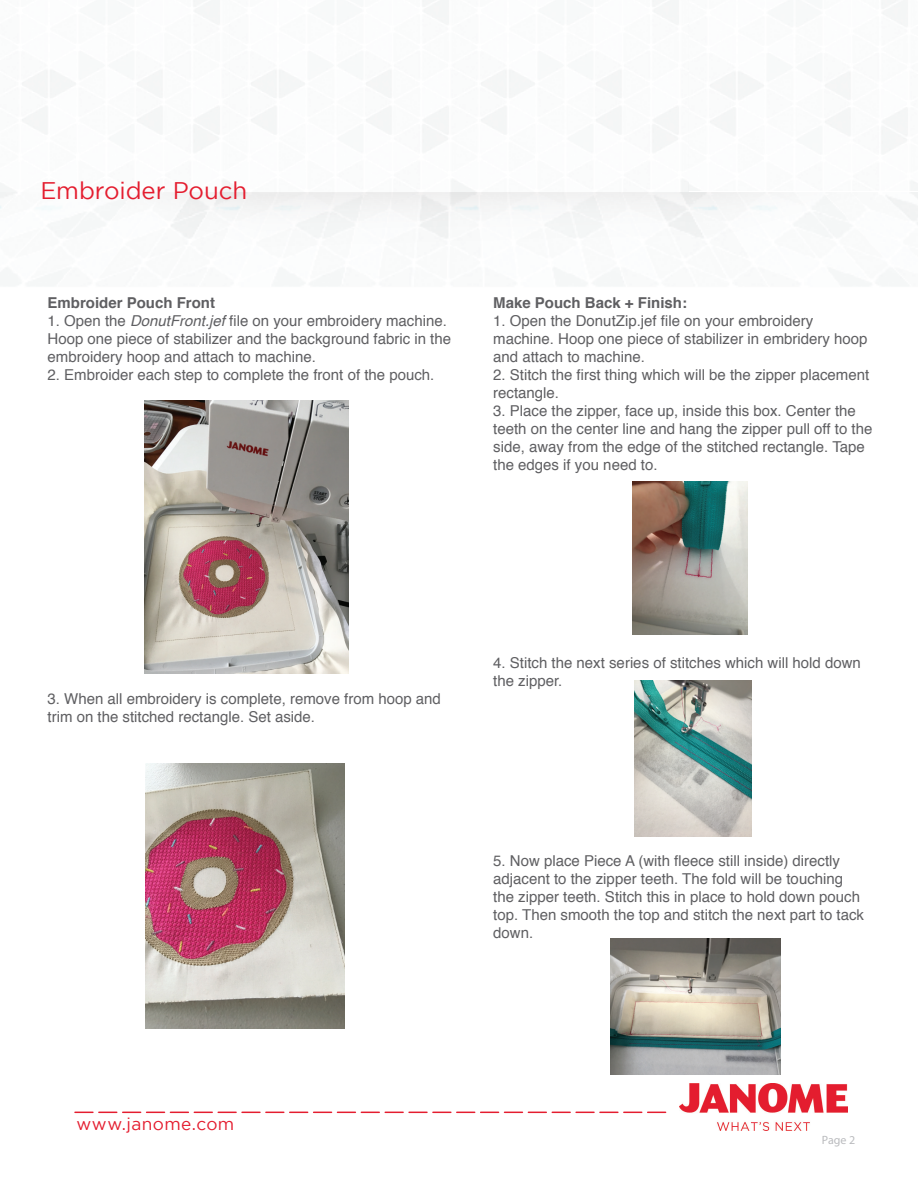
<style>
.page{position:relative;width:918px;height:1188px;background:#fff}
.page>*{position:absolute;margin:0;border:0;box-sizing:border-box;transform-origin:0 0}
.t1{font:24px "Gotham";letter-spacing:-.005em;color:#e41d2f}
.t2{font:17.25px "Gotham";letter-spacing:.025em;color:#e41d2f}
.t3{font:15px/18px "Helvetica";color:#5f5f62}
.t4{font:700 15px "Helvetica";color:#5f5f62}
.t5{font:12px "Myriad Pro";color:#babbbe}
.s1{font-style:italic}
</style>
<div class="page">
<img style="left:680px;top:1084px;width:167px;height:46px">
<svg style="left:75px;top:1112px;width:591px;height:1px"></svg>
<svg style="left:51px;top:192px;width:816px;height:66px"></svg>
<img style="left:144px;top:400px;width:205px;height:273px">
<img style="left:146px;top:764px;width:199px;height:265px">
<img style="left:633px;top:482px;width:114px;height:152px">
<img style="left:634px;top:681px;width:118px;height:156px">
<img style="left:611px;top:939px;width:170px;height:136px">
<h1 class="t1" style="left:40px;top:177px;width:208px">Embroider Pouch</h1>
<p class="t4" style="left:48px;top:291px;width:169px">Embroider Pouch Front</p>
<p class="t3" style="left:48px;top:312px;width:405px">1. Open the <span class="s1">DonutFront.jef</span> file on your embroidery machine.<br>Hoop one piece of stabilizer and the background fabric in the embroidery hoop and attach to machine.</p>
<p class="t3" style="left:48px;top:366px;width:388px">2. Embroider each step to complete the front of the pouch.</p>
<p class="t4" style="left:493px;top:291px;width:195px">Make Pouch Back + Finish:</p>
<p class="t3" style="left:493px;top:312px;width:376px">1. Open the DonutZip.jef file on your embroidery machine. Hoop one piece of stabilizer in embridery hoop and attach to machine.</p>
<p class="t3" style="left:493px;top:366px;width:377px">2. Stitch the first thing which will be the zipper placement rectangle.</p>
<p class="t3" style="left:493px;top:402px;width:381px">3. Place the zipper, face up, inside this box. Center the teeth on the center line and hang the zipper pull off to the side, away from the edge of the stitched rectangle. Tape the edges if you need to.</p>
<p class="t3" style="left:48px;top:690px;width:395px">3. When all embroidery is complete, remove from hoop and trim on the stitched rectangle. Set aside.</p>
<p class="t3" style="left:493px;top:654px;width:369px">4. Stitch the next series of stitches which will hold down the zipper.</p>
<p class="t3" style="left:493px;top:852px;width:372px">5. Now place Piece A (with fleece still inside) directly adjacent to the zipper teeth. The fold will be touching the zipper teeth. Stitch this in place to hold down pouch top. Then smooth the top and stitch the next part to tack down.</p>
<p class="t2" style="left:76px;top:1115px;width:159px">www.janome.com</p>
<p class="t5" style="left:822px;top:1133px;width:35px">Page 2</p>
</div>
